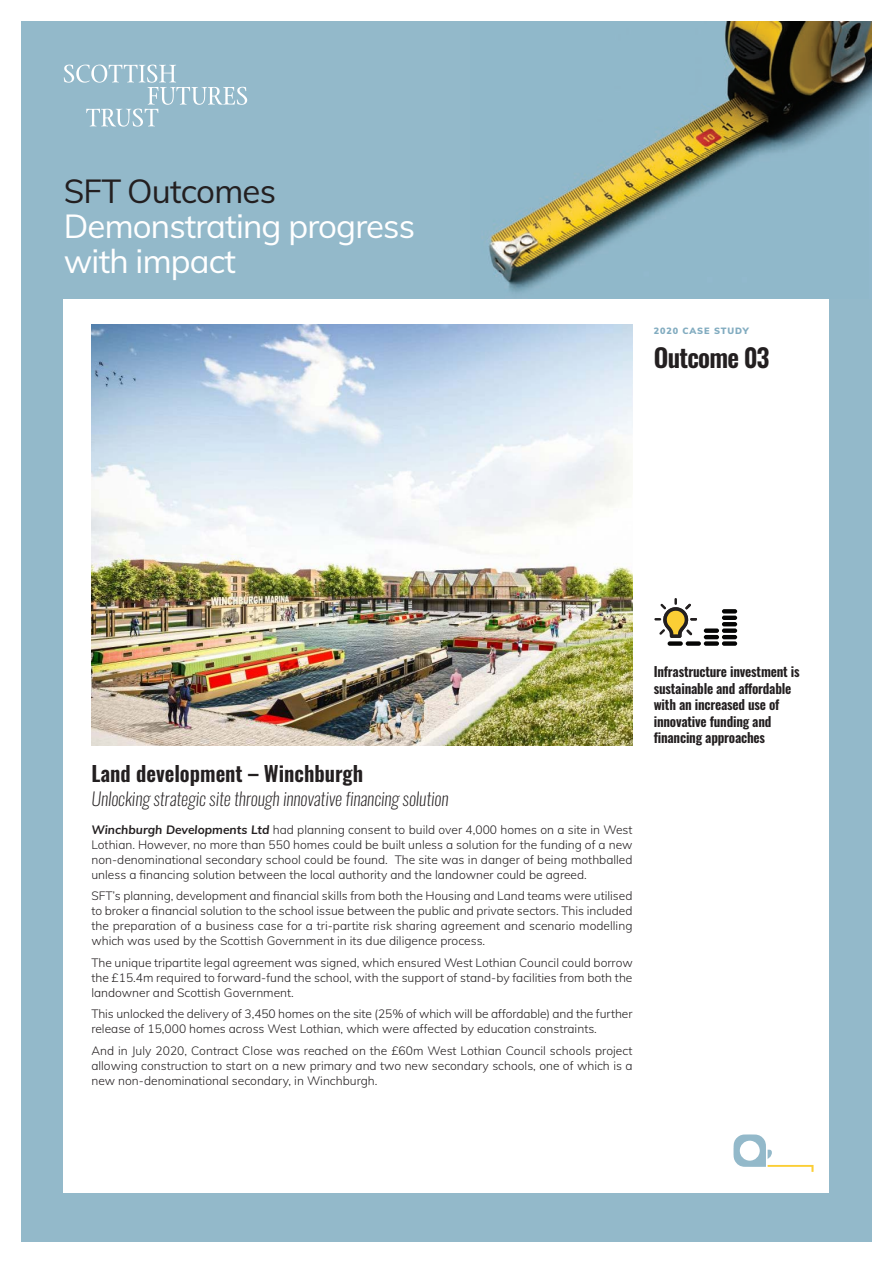
<style>
.page{position:relative;width:893px;height:1263px;background:#fff}
.page>*{position:absolute;margin:0;border:0;box-sizing:border-box;transform-origin:0 0}
.t1{font:33px/35px "Muli";letter-spacing:-.025em;color:#fff}
.t2{font:33px "Muli";letter-spacing:-.025em;color:#231f20}
.t3{font:600 25.5px "Oswald";letter-spacing:-.03em;color:#231f20}
.t4{font:600 21px "Oswald";color:#231f20}
.t5{font:italic 200 18px "Oswald";color:#231f20}
.t6{font:600 13.5px/16.5px "Oswald";letter-spacing:-.015em;color:#231f20}
.t7{font:300 12px/15px "Muli";color:#231f20;text-align:justify}
.t8{font:900 9px "Muli";letter-spacing:.1em;color:#82acc0}
.s1{font-weight:700;font-style:italic}
</style>
<div class="page">
<div style="left:21px;top:21px;width:851px;height:1221px;background:#93b9ca"></div>
<img style="left:489px;top:21px;width:383px;height:272px">
<div style="left:64px;top:299px;width:765px;height:893px;background:#fff"></div>
<img style="left:91px;top:325px;width:541px;height:421px">
<svg style="left:733px;top:1134px;width:80px;height:38px"></svg>
<svg style="left:64px;top:65px;width:183px;height:62px"></svg>
<div style="left:668px;top:641px;width:15px;height:5px;background:#050504;border-radius:2px"></div>
<div style="left:686px;top:641px;width:15px;height:5px;background:#050504;border-radius:2px"></div>
<div style="left:704px;top:641px;width:15px;height:5px;background:#050504;border-radius:2px"></div>
<div style="left:722px;top:641px;width:15px;height:5px;background:#050504;border-radius:2px"></div>
<hr style="left:704px;top:635px;width:15px;height:4px;background:#050504;border-radius:2px">
<hr style="left:722px;top:635px;width:15px;height:4px;background:#050504;border-radius:2px">
<div style="left:704px;top:628px;width:15px;height:5px;background:#050504;border-radius:2px"></div>
<div style="left:722px;top:628px;width:15px;height:5px;background:#050504;border-radius:2px"></div>
<hr style="left:722px;top:622px;width:15px;height:4px;background:#050504;border-radius:2px">
<hr style="left:722px;top:616px;width:15px;height:4px;background:#050504;border-radius:2px">
<svg style="left:722px;top:609px;width:15px;height:4px"></svg>
<svg style="left:654px;top:598px;width:43px;height:40px"></svg>
<h1 class="t2" style="left:64px;top:167px;width:214px">SFT Outcomes</h1>
<h1 class="t1" style="left:64px;top:207px;width:353px">Demonstrating progress with impact</h1>
<p class="t8" style="left:654px;top:324px;width:96px">2020 CASE STUDY</p>
<h2 class="t3" style="left:654px;top:344px;width:117px">Outcome 03</h2>
<h3 class="t4" style="left:91px;top:762px;width:273px">Land development – Winchburgh</h3>
<h3 class="t5" style="left:91px;top:789px;width:359px">Unlocking strategic site through innovative financing solution</h3>
<p class="t7" style="left:91px;top:822px;width:543px"><span class="s1">Winchburgh Developments Ltd</span> had planning consent to build over 4,000 homes on a site in West Lothian. However, no more than 550 homes could be built unless a solution for the funding of a new non-denominational secondary school could be found. The site was in danger of being mothballed unless a financing solution between the local authority and the landowner could be agreed.</p>
<p class="t7" style="left:91px;top:888px;width:543px">SFT’s planning, development and financial skills from both the Housing and Land teams were utilised to broker a financial solution to the school issue between the public and private sectors. This included the preparation of a business case for a tri-partite risk sharing agreement and scenario modelling which was used by the Scottish Government in its due diligence process.</p>
<p class="t7" style="left:91px;top:954px;width:543px">The unique tripartite legal agreement was signed, which ensured West Lothian Council could borrow the £15.4m required to forward-fund the school, with the support of stand-by facilities from both the landowner and Scottish Government.</p>
<p class="t7" style="left:91px;top:1006px;width:543px">This unlocked the delivery of 3,450 homes on the site (25% of which will be affordable) and the further release of 15,000 homes across West Lothian, which were affected by education constraints.</p>
<p class="t7" style="left:91px;top:1042px;width:543px">And in July 2020, Contract Close was reached on the £60m West Lothian Council schools project allowing construction to start on a new primary and two new secondary schools, one of which is a new non-denominational secondary, in Winchburgh.</p>
<p class="t6" style="left:654px;top:664px;width:147px">Infrastructure investment is sustainable and affordable with an increased use of innovative funding and financing approaches</p>
</div>
